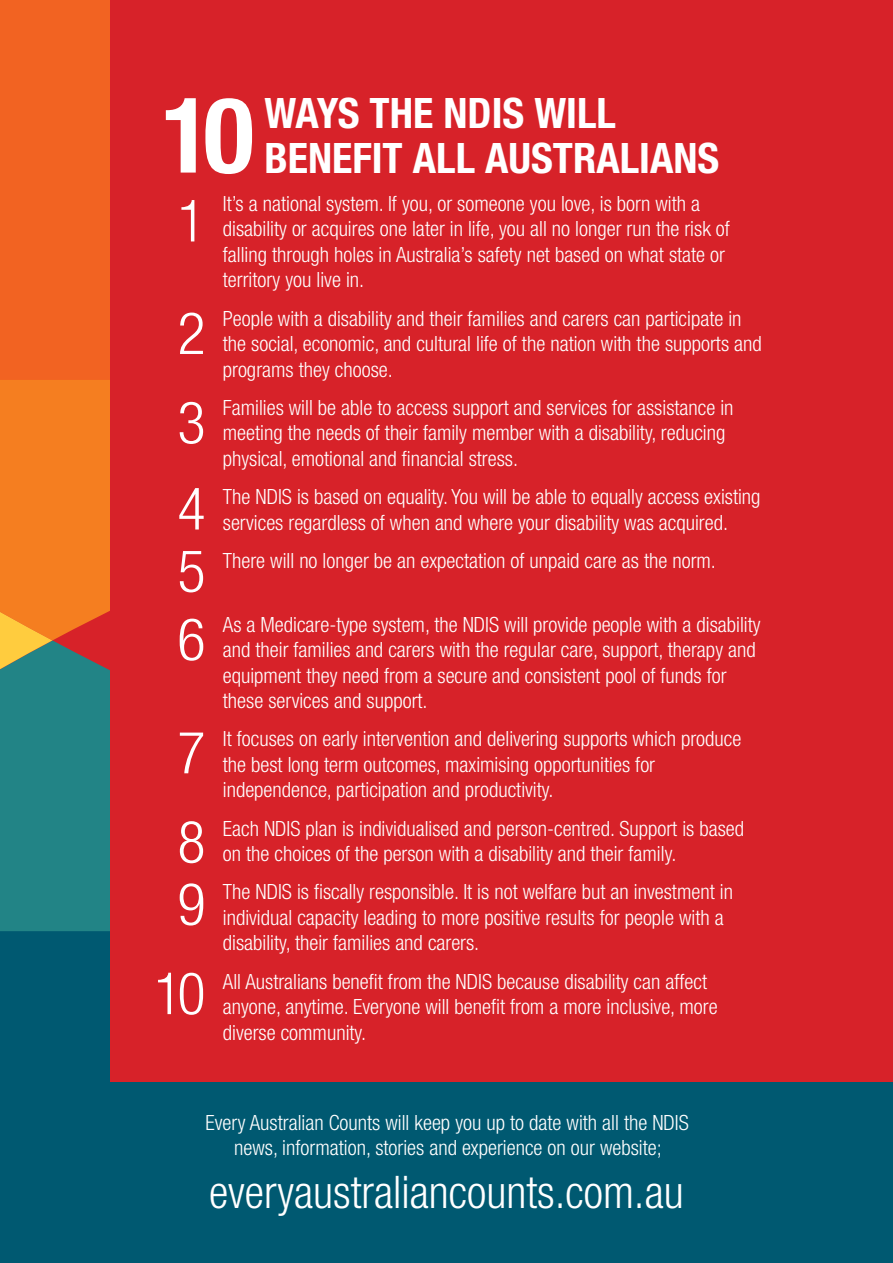
<style>
.page{position:relative;width:893px;height:1263px;background:#d72229}
.page>*{position:absolute;margin:0;border:0;box-sizing:border-box;transform-origin:0 0}
.t1{font:700 condensed 105px "Helvetica Neue";color:#fff}
.t2{font:300 condensed 58.5px/89.2px "Helvetica Neue";color:#fff}
.t3{font:300 condensed 45px "Helvetica Neue";color:#fff}
.t4{font:700 condensed 42px/45px "Helvetica Neue";color:#fff}
.t5{font:300 condensed 21px/25.5px "Helvetica Neue";color:#fff}
</style>
<div class="page">
<div style="left:0;top:1082px;width:893px;height:181px;background:#005971"></div>
<div style="left:0;top:172px;width:109px;height:208px;background:#f26322"></div>
<div style="left:0;top:931px;width:109px;height:151px;background:#005971"></div>
<svg style="left:0;top:380px;width:109px;height:551px;background:#8a8054"></svg>
<div style="left:0;top:0;width:109px;height:187px;background:#f26322"></div>
<h1 class="t1" style="left:162px;top:72px;width:94px">10</h1>
<h3 class="t4" style="left:264px;top:90px;width:456px">WAYS THE NDIS WILL<br>BENEFIT ALL AUSTRALIANS</h3>
<p class="t5" style="left:223px;top:190px;width:509px">It’s a national system. If you, or someone you love, is born with a disability or acquires one later in life, you all no longer run the risk of falling through holes in Australia’s safety net based on what state or territory you live in.</p>
<p class="t5" style="left:223px;top:305px;width:540px">People with a disability and their families and carers can participate in the social, economic, and cultural life of the nation with the supports and programs they choose.</p>
<p class="t5" style="left:223px;top:394px;width:512px">Families will be able to access support and services for assistance in meeting the needs of their family member with a disability, reducing physical, emotional and financial stress.</p>
<p class="t5" style="left:223px;top:484px;width:539px">The NDIS is based on equality. You will be able to equally access existing services regardless of when and where your disability was acquired.</p>
<p class="t5" style="left:223px;top:547px;width:495px">There will no longer be an expectation of unpaid care as the norm.</p>
<h2 class="t2" style="left:177px;top:164px;width:30px;line-height:112.5px">1<br>2</h2>
<h2 class="t2" style="left:177px;top:379px;width:30px;line-height:86.2px">3<br>4</h2>
<h2 class="t2" style="left:177px;top:536px;width:30px;line-height:68.2px">5<br>6</h2>
<p class="t5" style="left:223px;top:611px;width:539px">As a Medicare-type system, the NDIS will provide people with a disability and their families and carers with the regular care, support, therapy and equipment they need from a secure and consistent pool of funds for these services and support.</p>
<p class="t5" style="left:223px;top:726px;width:520px">It focuses on early intervention and delivering supports which produce the best long term outcomes, maximising opportunities for independence, participation and productivity.</p>
<p class="t5" style="left:223px;top:815px;width:523px">Each NDIS plan is individualised and person-centred. Support is based on the choices of the person with a disability and their family.</p>
<p class="t5" style="left:223px;top:879px;width:512px">The NDIS is fiscally responsible. It is not welfare but an investment in individual capacity leading to more positive results for people with a disability, their families and carers.</p>
<p class="t5" style="left:223px;top:968px;width:496px">All Australians benefit from the NDIS because disability can affect anyone, anytime. Everyone will benefit from a more inclusive, more diverse community.</p>
<h2 class="t2" style="left:177px;top:707px;width:30px">7<br>8</h2>
<h2 class="t2" style="left:154px;top:859px;width:53px;text-align:center">9<br>10</h2>
<p class="t5" style="left:206px;top:1109px;width:485px;text-align:center">Every Australian Counts will keep you up to date with all the NDIS news, information, stories and experience on our website;</p>
<h3 class="t3" style="left:209px;top:1166px;width:476px">everyaustraliancounts.com.au</h3>
</div>
